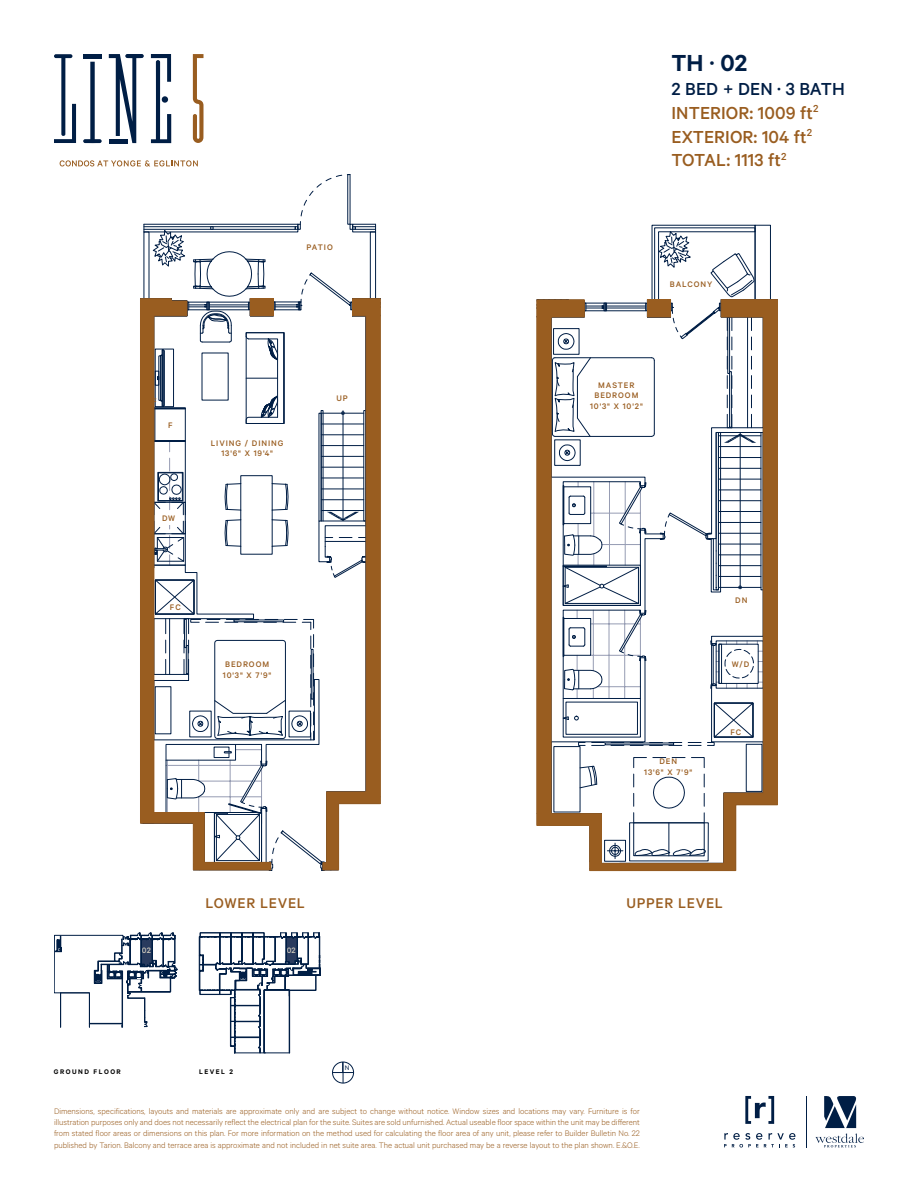
<style>
.page{position:relative;width:918px;height:1188px;background:#fff}
.page>*{position:absolute;margin:0;border:0;box-sizing:border-box;transform-origin:0 0}
.t1{font:600 26.1px "Calibre";color:#001e45}
.t2{font:500 19.65px/23.9px "Calibre";letter-spacing:.005em;color:#995d20}
.t3{font:500 15.9px "Calibre";letter-spacing:.045em;color:#995d20}
.t4{font:300 9px/11.2px "Calibre";color:#995d20;text-align:justify}
.t5{font:500 9px/10.6px "Calibre";letter-spacing:.1em;color:#995d20;text-align:center}
.t6{font:500 8.85px "Calibre";color:#d1ccbe}
.t7{font:600 7.5px "Calibre";letter-spacing:.2em;color:#000}
.t8{font:7.35px "Calibre";color:#001e45}
.s1{font-weight:500}
.s2{color:#001e45}
</style>
<div class="page">
<svg style="left:54px;top:54px;width:22px;height:89px"></svg>
<svg style="left:151px;top:54px;width:20px;height:89px"></svg>
<svg style="left:193px;top:54px;width:11px;height:89px"></svg>
<svg style="left:83px;top:62px;width:19px;height:81px"></svg>
<hr style="left:83px;top:54px;width:19px;height:4px;background:#001e45">
<svg style="left:109px;top:54px;width:35px;height:89px"></svg>
<hr style="left:109px;top:139px;width:18px;height:4px;background:#001e45">
<svg style="left:60px;top:160px;width:138px;height:6px"></svg>
<svg style="left:815px;top:1096px;width:49px;height:52px"></svg>
<hr style="left:807px;top:1096px;width:1px;height:51px;background:#001e45">
<svg style="left:724px;top:1133px;width:71px;height:15px"></svg>
<svg style="left:745px;top:1096px;width:29px;height:28px"></svg>
<div style="left:332px;top:1062px;width:22px;height:21px;border:1px solid #001e45;border-radius:50%"></div>
<svg style="left:333px;top:1062px;width:21px;height:21px"></svg>
<svg style="left:54px;top:932px;width:124px;height:95px"></svg>
<svg style="left:199px;top:932px;width:122px;height:122px"></svg>
<svg style="left:651px;top:225px;width:120px;height:74px"></svg>
<svg style="left:140px;top:174px;width:241px;height:697px"></svg>
<svg style="left:536px;top:299px;width:242px;height:572px"></svg>
<div style="left:647px;top:300px;width:24px;height:17px;background:#995d20"></div>
<div style="left:647px;top:299px;width:24px;height:18px;border:1px solid #995d20"></div>
<div style="left:159px;top:512px;width:20px;height:13px;background:#fff"></div>
<p class="t5" style="left:307px;top:243px;width:28px">PATIO</p>
<p class="t5" style="left:152px;top:397px;width:6px">F</p>
<p class="t5" style="left:168px;top:422px;width:6px">F</p>
<p class="t5" style="left:162px;top:515px;width:15px">DW</p>
<p class="t5" style="left:211px;top:439px;width:74px">LIVING / DINING<br>13'6" X 19'4"</p>
<p class="t5" style="left:170px;top:603px;width:12px">FC</p>
<p class="t5" style="left:223px;top:661px;width:50px;text-align:left">BEDROOM<br>10'3" X 7'9"</p>
<p class="t5" style="left:337px;top:394px;width:13px">UP</p>
<h1 class="t1" style="left:672px;top:54px;width:77px">TH <span class="s1">·</span> 02</h1>
<h2 class="t2" style="left:672px;top:80px;width:175px"><span class="s2">2 BED + DEN · 3 BATH<br></span>INTERIOR: 1009 ft<sup>2<br></sup>EXTERIOR: 104 ft<sup>2<br></sup>TOTAL: 1113 ft<sup>2</sup></h2>
<p class="t5" style="left:670px;top:280px;width:44px">BALCONY</p>
<p class="t5" style="left:590px;top:381px;width:54px">MASTER<br>BEDROOM<br>10'3" X 10'2"</p>
<p class="t5" style="left:644px;top:757px;width:50px">DEN<br>13'6" X 7'9"</p>
<p class="t5" style="left:735px;top:596px;width:14px">DN</p>
<p class="t5" style="left:732px;top:661px;width:19px">W/D</p>
<p class="t5" style="left:731px;top:728px;width:12px">FC</p>
<h3 class="t3" style="left:206px;top:898px;width:101px">LOWER LEVEL</h3>
<h3 class="t3" style="left:626px;top:898px;width:98px">UPPER LEVEL</h3>
<p class="t6" style="left:142px;top:946px;width:10px">02</p>
<p class="t6" style="left:287px;top:945px;width:10px">02</p>
<p class="t7" style="left:54px;top:1069px;width:68px">GROUND FLOOR</p>
<p class="t7" style="left:199px;top:1069px;width:36px">LEVEL 2</p>
<p class="t8" style="left:345px;top:1066px;width:6px">N</p>
<p class="t4" style="left:54px;top:1107px;width:587px">Dimensions, specifications, layouts and materials are approximate only and are subject to change without notice. Window sizes and locations may vary. Furniture is for illustration purposes only and does not necessarily reflect the electrical plan for the suite. Suites are sold unfurnished. Actual useable floor space within the unit may be different from stated floor areas or dimensions on this plan. For more information on the method used for calculating the floor area of any unit, please refer to Builder Bulletin No. 22 published by Tarion. Balcony and terrace area is approximate and not included in net suite area. The actual unit purchased may be a reverse layout to the plan shown. E.&amp;O.E.</p>
</div>
